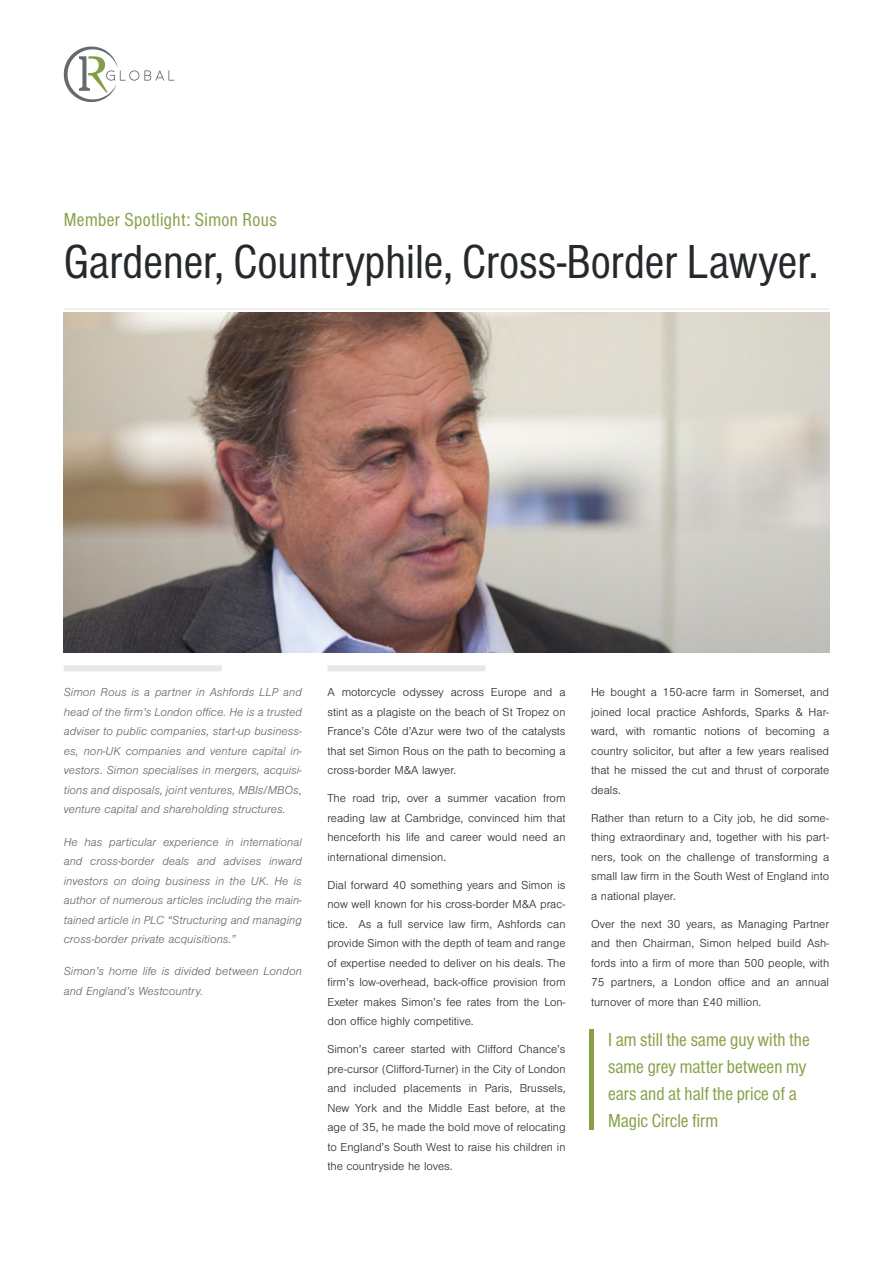
<style>
.page{position:relative;width:893px;height:1263px;background:#fff}
.page>*{position:absolute;margin:0;border:0;box-sizing:border-box;transform-origin:0 0}
.t1{font:49.5px "Nimbus San Con";color:#25292c}
.Pullquote{font:19.5px/27px "Nimbus San Con";color:#86a047}
.Pullquote-2{font:19.5px "Nimbus San Con";letter-spacing:.02em;color:#86a047}
.t2{font:300 12px/19.5px "Nimbus San";color:#25292c;text-align:justify}
.Intro{font:italic 300 12px/19.5px "Nimbus San";color:#636b6f;text-align:justify}
</style>
<div class="page">
<svg style="left:64px;top:47px;width:110px;height:55px"></svg>
<img style="left:64px;top:312px;width:765px;height:340px">
<hr style="left:64px;top:308px;width:765px;height:2px;background:#231f20">
<div style="left:327px;top:665px;width:159px;height:6px;background:#e6e8e9"></div>
<div style="left:64px;top:665px;width:158px;height:6px;background:#e6e8e9"></div>
<hr style="left:589px;top:1030px;width:4px;height:100px;background:#86a047">
<h1 class="Pullquote-2" style="left:64px;top:209px;width:214px">Member Spotlight: Simon Rous</h1>
<h1 class="t1" style="left:64px;top:235px;width:756px">Gardener, Countryphile, Cross-Border Lawyer.</h1>
<p class="Intro" style="left:64px;top:683px;width:240px">Simon Rous is a partner in Ashfords LLP and head of the firm’s London office. He is a trusted adviser to public companies, start-up business&shy;es, non-UK companies and venture capital in&shy;vestors. Simon specialises in mergers, acquisi&shy;tions and disposals, joint ventures, MBIs/MBOs, venture capital and shareholding structures.</p>
<p class="Intro" style="left:64px;top:832px;width:240px">He has particular experience in international and cross-border deals and advises inward investors on doing business in the UK. He is author of numerous articles including the main&shy;tained article in PLC “Structuring and managing cross-border private acquisitions.”</p>
<p class="Intro" style="left:64px;top:962px;width:240px">Simon’s home life is divided between London and England’s Westcountry.</p>
<p class="t2" style="left:327px;top:683px;width:240px">A motorcycle odyssey across Europe and a stint as a plagiste on the beach of St Tropez on France’s Côte d’Azur were two of the catalysts that set Simon Rous on the path to becoming a cross-border M&amp;A lawyer.</p>
<p class="t2" style="left:327px;top:789px;width:240px">The road trip, over a summer vacation from reading law at Cambridge, convinced him that henceforth his life and career would need an international dimension.</p>
<p class="t2" style="left:327px;top:875px;width:240px">Dial forward 40 something years and Simon is now well known for his cross-border M&amp;A prac&shy;tice. As a full service law firm, Ashfords can provide Simon with the depth of team and range of expertise needed to deliver on his deals. The firm’s low-overhead, back-office provision from Exeter makes Simon’s fee rates from the Lon&shy;don office highly competitive.</p>
<p class="t2" style="left:327px;top:1040px;width:240px">Simon’s career started with Clifford Chance’s pre-cursor (Clifford-Turner) in the City of London and included placements in Paris, Brussels, New York and the Middle East before, at the age of 35, he made the bold move of relocating to England’s South West to raise his children in the countryside he loves.</p>
<p class="t2" style="left:591px;top:683px;width:240px">He bought a 150-acre farm in Somerset, and joined local practice Ashfords, Sparks &amp; Har&shy;ward, with romantic notions of becoming a country solicitor, but after a few years realised that he missed the cut and thrust of corporate deals.</p>
<p class="t2" style="left:591px;top:808px;width:240px">Rather than return to a City job, he did some&shy;thing extraordinary and, together with his part&shy;ners, took on the challenge of transforming a small law firm in the South West of England into a national player.</p>
<p class="t2" style="left:591px;top:914px;width:240px">Over the next 30 years, as Managing Partner and then Chairman, Simon helped build Ash&shy;fords into a firm of more than 500 people, with 75 partners, a London office and an annual turnover of more than £40 million.</p>
<p class="Pullquote" style="left:608px;top:1026px;width:203px">I am still the same guy with the same grey matter between my ears and at half the price of a<br>Magic Circle firm</p>
</div>
